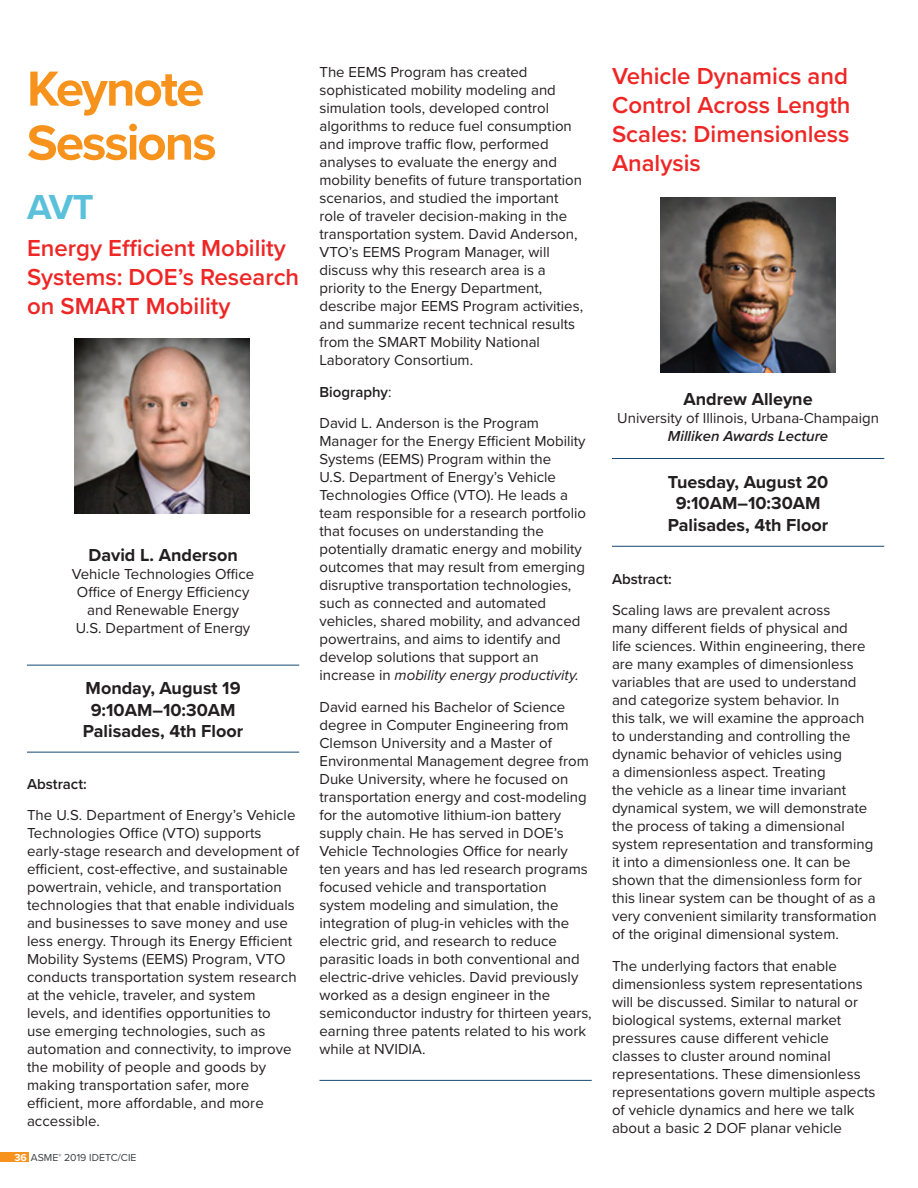
<style>
.page{position:relative;width:918px;height:1188px;background:#fff}
.page>*{position:absolute;margin:0;border:0;box-sizing:border-box;transform-origin:0 0}
.t1{font:700 51px/54px "Proxima Nova";letter-spacing:-.04em;color:#f7931d}
.t2{font:700 36px "Proxima Nova";color:#5bc1db}
.t3{font:600 24px/28.8px "Proxima Nova";color:#ee2625}
.t4{font:700 18px/21.6px "Proxima Nova";color:#231f20;text-align:center}
.t5{font:15px/18px "Proxima Nova";color:#231f20}
.t6{font:italic 600 15px "Proxima Nova";color:#231f20}
.t7{font:600 15px "Proxima Nova";color:#231f20}
.t8{font:10.5px "Proxima Nova";color:#3c3f42}
.s1{font-weight:700;color:#fff}
.s2{font-weight:600}
.s3{font-style:italic}
</style>
<div class="page">
<div style="left:0;top:1153px;width:28px;height:9px;background:#f7931d"></div>
<img style="left:74px;top:338px;width:176px;height:176px">
<hr style="left:27px;top:665px;width:272px;height:1px;background:#164871">
<hr style="left:27px;top:752px;width:272px;height:1px;background:#164871">
<hr style="left:320px;top:1080px;width:272px;height:1px;background:#164871">
<img style="left:660px;top:197px;width:176px;height:176px">
<hr style="left:612px;top:458px;width:272px;height:1px;background:#164871">
<hr style="left:612px;top:546px;width:272px;height:1px;background:#164871">
<h1 class="t1" style="left:27px;top:60px;width:191px">Keynote<br>Sessions</h1>
<h2 class="t2" style="left:27px;top:180px;width:68px">AVT</h2>
<h3 class="t3" style="left:27px;top:233px;width:274px">Energy Efficient Mobility<br>Systems: DOE’s Research on SMART Mobility</h3>
<p class="t4" style="left:88px;top:544px;width:151px">David L. Anderson</p>
<p class="t5" style="left:72px;top:565px;width:184px;text-align:center">Vehicle Technologies Office<br>Office of Energy Efficiency and Renewable Energy<br>U.S. Department of Energy</p>
<p class="t4" style="left:83px;top:677px;width:162px">Monday, August 19<br>9:10AM–10:30AM<br>Palisades, 4th Floor</p>
<p class="t7" style="left:27px;top:773px;width:61px">Abstract:</p>
<p class="t5" style="left:27px;top:806px;width:274px">The U.S. Department of Energy’s Vehicle Technologies Office (VTO) supports early-stage research and development of efficient, cost-effective, and sustainable powertrain, vehicle, and transportation technologies that that enable individuals and businesses to save money and use less energy. Through its Energy Efficient Mobility Systems (EEMS) Program, VTO conducts transportation system research at the vehicle, traveler, and system levels, and identifies opportunities to<br>use emerging technologies, such as automation and connectivity, to improve the mobility of people and goods by making transportation safer, more efficient, more affordable, and more accessible.</p>
<p class="t8" style="left:14px;top:1150px;width:124px"><span class="s1">36</span> ASME<sup>®</sup> 2019 IDETC/CIE</p>
<p class="t5" style="left:320px;top:63px;width:265px">The EEMS Program has created sophisticated mobility modeling and simulation tools, developed control algorithms to reduce fuel consumption and improve traffic flow, performed analyses to evaluate the energy and mobility benefits of future transportation scenarios, and studied the important role of traveler decision-making in the transportation system. David Anderson, VTO’s EEMS Program Manager, will discuss why this research area is a priority to the Energy Department, describe major EEMS Program activities, and summarize recent technical results from the SMART Mobility National Laboratory Consortium.</p>
<p class="t5" style="left:320px;top:375px;width:221px;line-height:31.5px"><span class="s2">Biography</span>:<br>David L. Anderson is the Program</p>
<p class="t5" style="left:320px;top:432px;width:268px">Manager for the Energy Efficient Mobility Systems (EEMS) Program within the<br>U.S. Department of Energy’s Vehicle Technologies Office (VTO). He leads a team responsible for a research portfolio that focuses on understanding the potentially dramatic energy and mobility outcomes that may result from emerging disruptive transportation technologies, such as connected and automated vehicles, shared mobility, and advanced powertrains, and aims to identify and develop solutions that support an increase in <span class="s3">mobility energy productivity.</span></p>
<p class="t5" style="left:320px;top:697px;width:274px">David earned his Bachelor of Science degree in Computer Engineering from Clemson University and a Master of Environmental Management degree from Duke University, where he focused on transportation energy and cost-modeling for the automotive lithium-ion battery supply chain. He has served in DOE’s Vehicle Technologies Office for nearly ten years and has led research programs focused vehicle and transportation system modeling and simulation, the integration of plug-in vehicles with the electric grid, and research to reduce parasitic loads in both conventional and electric-drive vehicles. David previously worked as a design engineer in the semiconductor industry for thirteen years, earning three patents related to his work while at NVIDIA.</p>
<h3 class="t3" style="left:612px;top:61px;width:240px;text-align:justify">Vehicle Dynamics and Control Across Length Scales: Dimensionless Analysis</h3>
<p class="t4" style="left:684px;top:387px;width:131px">Andrew Alleyne</p>
<p class="t5" style="left:617px;top:408px;width:263px">University of Illinois, Urbana-Champaign</p>
<p class="t6" style="left:668px;top:424px;width:162px">Milliken Awards Lecture</p>
<p class="t4" style="left:668px;top:470px;width:162px">Tuesday, August 20<br>9:10AM–10:30AM<br>Palisades, 4th Floor</p>
<p class="t7" style="left:612px;top:568px;width:61px">Abstract:</p>
<p class="t5" style="left:612px;top:601px;width:266px">Scaling laws are prevalent across<br>many different fields of physical and<br>life sciences. Within engineering, there are many examples of dimensionless variables that are used to understand and categorize system behavior. In<br>this talk, we will examine the approach to understanding and controlling the dynamic behavior of vehicles using<br>a dimensionless aspect. Treating<br>the vehicle as a linear time invariant dynamical system, we will demonstrate the process of taking a dimensional system representation and transforming it into a dimensionless one. It can be shown that the dimensionless form for this linear system can be thought of as a very convenient similarity transformation of the original dimensional system.</p>
<p class="t5" style="left:612px;top:956px;width:265px">The underlying factors that enable dimensionless system representations will be discussed. Similar to natural or biological systems, external market pressures cause different vehicle classes to cluster around nominal representations. These dimensionless representations govern multiple aspects of vehicle dynamics and here we talk about a basic 2 DOF planar vehicle</p>
</div>
